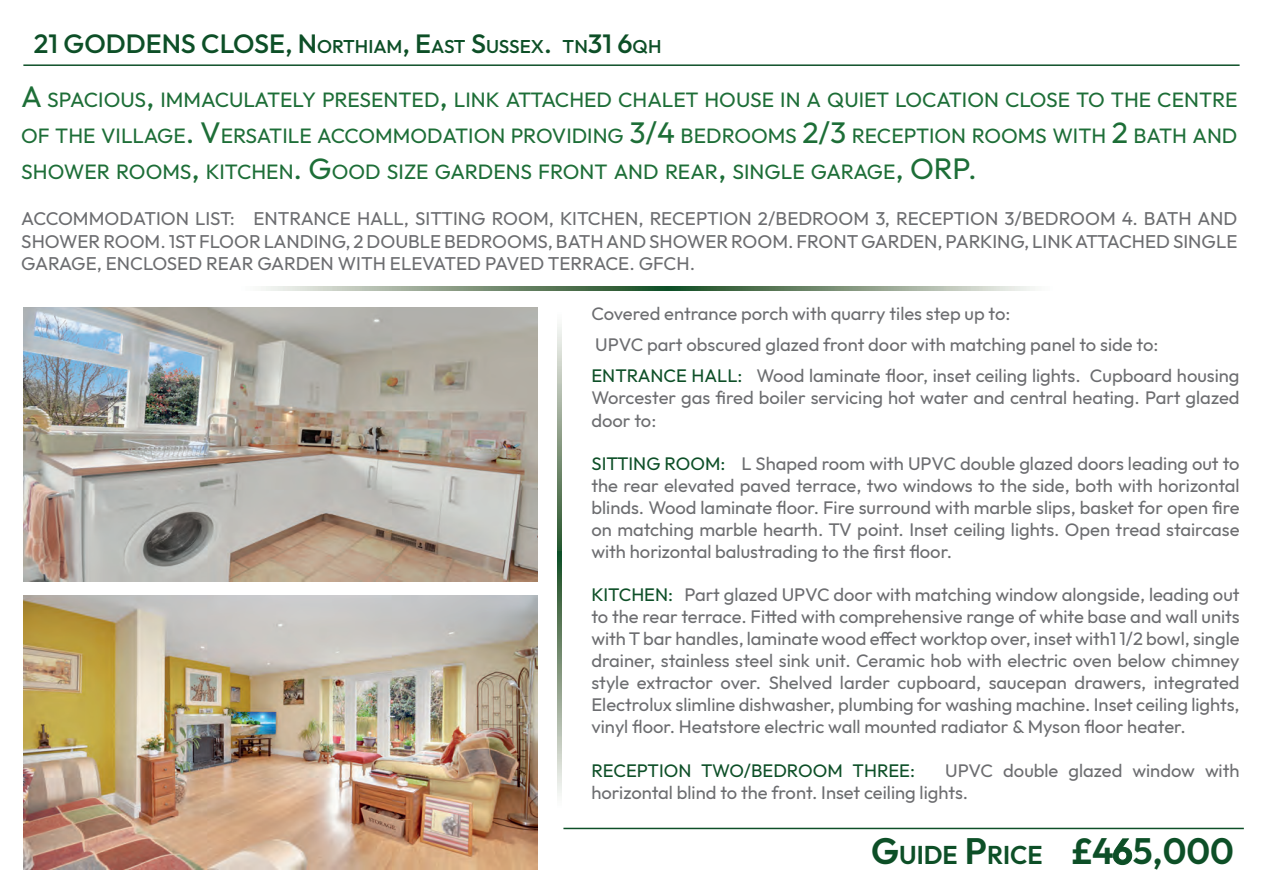
<style>
.page{position:relative;width:1263px;height:893px;background:#fff}
.page>*{position:absolute;margin:0;border:0;box-sizing:border-box;transform-origin:0 0}
.t1{font:600 36px "Outfit";color:#0d4f27}
.t2{font:30px "Outfit";color:#1d6e37}
.t3{font:21px/36px "Outfit";color:#1d6e37;text-align:justify}
.t4{font:500 18.9px "Outfit";color:#0d4f27}
.t5{font:18.75px/22.5px "Outfit";color:#6c6d70;text-align:justify}
.t6{font:18.3px/22px "Outfit";color:#6c6d70}
.t7{font:18.3px "Outfit";color:#0d4f27}
.s1{font-size:27px}
.s2{font-size:30px}
.s3{color:#0d4f27}
.s4{font-size:25.2px}
.s5{font-style:inherit}
</style>
<div class="page">
<svg style="left:557px;top:324px;width:4px;height:228px"></svg>
<img style="left:23px;top:307px;width:515px;height:275px">
<svg style="left:557px;top:552px;width:4px;height:244px"></svg>
<hr style="left:23px;top:64px;width:1216px;height:2px;background:#0d4f27">
<hr style="left:563px;top:828px;width:681px;height:1px;background:#0d4f27">
<svg style="left:261px;top:286px;width:406px;height:5px;background:#859c84"></svg>
<svg style="left:667px;top:286px;width:368px;height:5px;background:#849b84"></svg>
<img style="left:23px;top:595px;width:515px;height:275px">
<p class="t4" style="left:34px;top:34px;width:629px"><span class="s1">21 GODDENS CLOSE, N</span>ORTHIAM<span class="s1">, E</span>AST <span class="s1">S</span>USSEX<span class="s1">.</span> TN<span class="s1">31 6</span>QH</p>
<p class="t3" style="left:21px;top:82px;width:1218px"><span class="s2">A</span> SPACIOUS<span class="s2">,</span> IMMACULATELY PRESENTED<span class="s2">,</span> LINK ATTACHED CHALET HOUSE IN A QUIET LOCATION CLOSE TO THE CENTRE OF THE VILLAGE<span class="s2">. V</span>ERSATILE ACCOMMODATION PROVIDING <span class="s2">3/4</span> BEDROOMS <span class="s2">2/3</span> RECEPTION ROOMS WITH <span class="s2">2</span> BATH AND SHOWER ROOMS<span class="s2">,</span> KITCHEN<span class="s2">. G</span>OOD SIZE GARDENS FRONT AND REAR<span class="s2">,</span> SINGLE GARAGE<span class="s2">, ORP</span></p>
<h2 class="t2" style="left:968px;top:149px;width:10px">.</h2>
<p class="t5" style="left:21px;top:208px;width:1218px">ACCOMMODATION LIST: ENTRANCE HALL, SITTING ROOM, KITCHEN, RECEPTION 2/BEDROOM 3, RECEPTION 3/BEDROOM 4. BATH AND SHOWER ROOM. 1ST FLOOR LANDING, 2 DOUBLE BEDROOMS, BATH AND SHOWER ROOM. FRONT GARDEN, PARKING, LINK ATTACHED SINGLE GARAGE, ENCLOSED REAR GARDEN WITH ELEVATED PAVED TERRACE. GFCH.</p>
<p class="t6" style="left:591px;top:299px;width:650px;line-height:31px">Covered entrance porch with quarry tiles step up to:<br>UPVC part obscured glazed front door with matching panel to side to:<br><span class="s3">ENTRANCE HALL:</span> Wood laminate floor, inset ceiling lights. Cupboard housing</p>
<p class="t6" style="left:591px;top:387px;width:650px">Worcester gas fired boiler servicing hot water and central heating. Part glazed door to:</p>
<p class="t6" style="left:591px;top:453px;width:650px;text-align:justify"><span class="s3">SITTING ROOM:</span> L Shaped room with UPVC double glazed doors leading out to the rear elevated paved terrace, two windows to the side, both with horizontal blinds. Wood laminate floor. Fire surround with marble slips, basket for open fire on matching marble hearth. TV point. Inset ceiling lights. Open tread staircase with horizontal balustrading to the first floor.</p>
<p class="t6" style="left:591px;top:584px;width:650px;text-align:justify"><span class="s3">KITCHEN:</span> Part glazed UPVC door with matching window alongside, leading out to the rear terrace. Fitted with comprehensive range of white base and wall units with T bar handles, laminate wood effect worktop over, inset with1 1/2 bowl, single drainer, stainless steel sink unit. Ceramic hob with electric oven below chimney style extractor over. Shelved larder cupboard, saucepan drawers, integrated Electrolux slimline dishwasher, plumbing for washing machine. Inset ceiling lights, vinyl floor. Heatstore electric wall mounted radiator &amp; Myson floor heater.</p>
<p class="t7" style="left:591px;top:759px;width:325px">RECEPTION TWO/BEDROOM THREE:</p>
<p class="t6" style="left:591px;top:760px;width:650px;text-indent:354px">UPVC double glazed window with horizontal blind to the front. Inset ceiling lights.</p>
<h1 class="t1" style="left:871px;top:828px;width:364px">G<span class="s4">UIDE</span> P<span class="s4">RICE</span> £4<span class="s5">6</span>5,000</h1>
</div>
